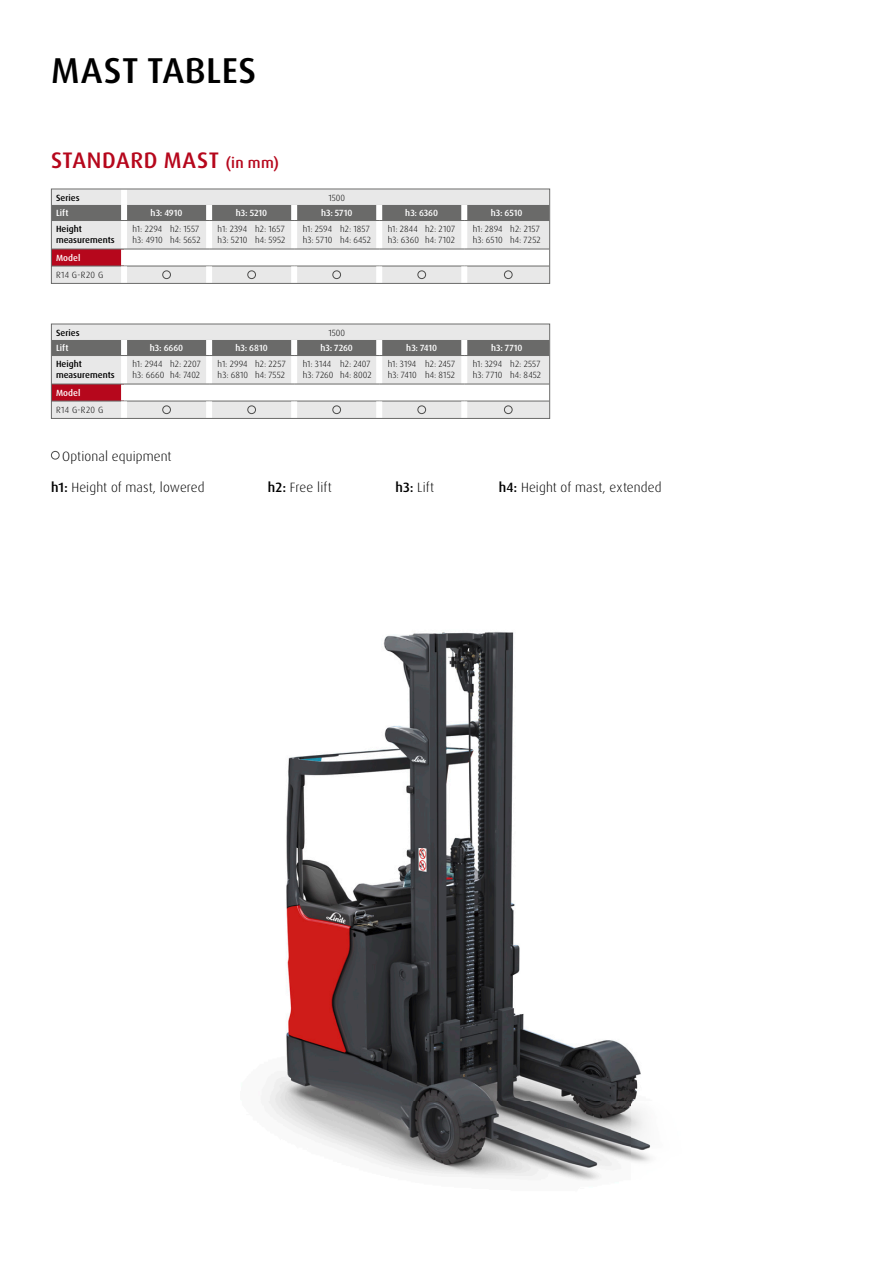
<style>
.page{position:relative;width:893px;height:1263px;background:#fff}
.page>*{position:absolute;margin:0;border:0;box-sizing:border-box;transform-origin:0 0}
.t1{font:500 36px "Dax Pro";letter-spacing:.015em;color:#000}
.t2{font:500 22.5px "Dax Pro";letter-spacing:.025em;color:#b6071c}
.t3{font:300 13.5px "Dax Pro";letter-spacing:.005em;color:#000}
.t4{font:300 9px/10.8px "Dax Pro";letter-spacing:.01em;color:#000}
.t5{font:500 9px "Dax Pro";color:#fff}
.t6{font:500 9px/10.8px "Dax Pro";letter-spacing:.005em;color:#000}
.s1{font-size:15px}
.s2{font-weight:500}
</style>
<div class="page">
<div style="left:51px;top:451px;width:9px;height:8px;border:1px solid #4c4c4b;border-radius:50%"></div>
<svg style="left:53px;top:191px;width:495px;height:91px;background:#d3cfcf"></svg>
<div style="left:121px;top:189px;width:6px;height:16px;background:#fff"></div>
<div style="left:121px;top:205px;width:6px;height:15px;background:#fff"></div>
<div style="left:206px;top:205px;width:6px;height:15px;background:#fff"></div>
<div style="left:291px;top:205px;width:6px;height:15px;background:#fff"></div>
<div style="left:376px;top:205px;width:6px;height:15px;background:#fff"></div>
<div style="left:461px;top:205px;width:6px;height:15px;background:#fff"></div>
<div style="left:121px;top:221px;width:6px;height:28px;background:#fff"></div>
<div style="left:206px;top:221px;width:6px;height:28px;background:#fff"></div>
<div style="left:291px;top:221px;width:6px;height:28px;background:#fff"></div>
<div style="left:376px;top:221px;width:6px;height:28px;background:#fff"></div>
<div style="left:461px;top:221px;width:6px;height:28px;background:#fff"></div>
<div style="left:121px;top:249px;width:6px;height:17px;background:#fff"></div>
<div style="left:206px;top:249px;width:6px;height:17px;background:#fff"></div>
<div style="left:291px;top:249px;width:6px;height:17px;background:#fff"></div>
<div style="left:376px;top:249px;width:6px;height:17px;background:#fff"></div>
<div style="left:461px;top:249px;width:6px;height:17px;background:#fff"></div>
<hr style="left:52px;top:220px;width:72px;height:1px;background:#6a6a69">
<hr style="left:124px;top:220px;width:85px;height:1px;background:#6a6a69">
<hr style="left:209px;top:220px;width:85px;height:1px;background:#6a6a69">
<hr style="left:294px;top:220px;width:85px;height:1px;background:#6a6a69">
<hr style="left:379px;top:220px;width:85px;height:1px;background:#6a6a69">
<hr style="left:464px;top:220px;width:85px;height:1px;background:#6a6a69">
<hr style="left:52px;top:249px;width:72px;height:1px;background:#6a6a69">
<hr style="left:124px;top:249px;width:85px;height:1px;background:#6a6a69">
<hr style="left:209px;top:249px;width:85px;height:1px;background:#6a6a69">
<hr style="left:294px;top:249px;width:85px;height:1px;background:#6a6a69">
<hr style="left:379px;top:249px;width:85px;height:1px;background:#6a6a69">
<hr style="left:464px;top:249px;width:85px;height:1px;background:#6a6a69">
<hr style="left:52px;top:266px;width:72px;height:1px;background:#6a6a69">
<hr style="left:124px;top:266px;width:85px;height:1px;background:#6a6a69">
<hr style="left:209px;top:266px;width:85px;height:1px;background:#6a6a69">
<hr style="left:294px;top:266px;width:85px;height:1px;background:#6a6a69">
<hr style="left:379px;top:266px;width:85px;height:1px;background:#6a6a69">
<hr style="left:464px;top:266px;width:85px;height:1px;background:#6a6a69">
<div style="left:206px;top:266px;width:6px;height:17px;background:#fff"></div>
<div style="left:291px;top:266px;width:6px;height:17px;background:#fff"></div>
<div style="left:376px;top:266px;width:6px;height:17px;background:#fff"></div>
<div style="left:461px;top:266px;width:6px;height:17px;background:#fff"></div>
<div style="left:121px;top:266px;width:6px;height:17px;background:#fff"></div>
<div style="left:162px;top:270px;width:9px;height:9px;border:1px solid #4c4c4b;border-radius:50%"></div>
<div style="left:247px;top:270px;width:9px;height:9px;border:1px solid #4c4c4b;border-radius:50%"></div>
<div style="left:332px;top:270px;width:9px;height:9px;border:1px solid #4c4c4b;border-radius:50%"></div>
<div style="left:417px;top:270px;width:9px;height:9px;border:1px solid #4c4c4b;border-radius:50%"></div>
<div style="left:504px;top:270px;width:8px;height:9px;border:1px solid #4c4c4b;border-radius:50%"></div>
<div style="left:51px;top:189px;width:499px;height:95px;border:1px solid #6a6a69"></div>
<svg style="left:53px;top:326px;width:495px;height:91px;background:#d3cecf"></svg>
<div style="left:121px;top:340px;width:6px;height:15px;background:#fff"></div>
<div style="left:206px;top:340px;width:6px;height:15px;background:#fff"></div>
<div style="left:291px;top:340px;width:6px;height:15px;background:#fff"></div>
<div style="left:376px;top:340px;width:6px;height:15px;background:#fff"></div>
<div style="left:461px;top:340px;width:6px;height:15px;background:#fff"></div>
<div style="left:121px;top:356px;width:6px;height:28px;background:#fff"></div>
<div style="left:206px;top:356px;width:6px;height:28px;background:#fff"></div>
<div style="left:291px;top:356px;width:6px;height:28px;background:#fff"></div>
<div style="left:376px;top:356px;width:6px;height:28px;background:#fff"></div>
<div style="left:461px;top:356px;width:6px;height:28px;background:#fff"></div>
<div style="left:121px;top:384px;width:6px;height:17px;background:#fff"></div>
<div style="left:206px;top:384px;width:6px;height:17px;background:#fff"></div>
<div style="left:291px;top:384px;width:6px;height:17px;background:#fff"></div>
<div style="left:376px;top:384px;width:6px;height:17px;background:#fff"></div>
<div style="left:461px;top:384px;width:6px;height:17px;background:#fff"></div>
<hr style="left:52px;top:355px;width:72px;height:1px;background:#6a6a69">
<hr style="left:124px;top:355px;width:85px;height:1px;background:#6a6a69">
<hr style="left:209px;top:355px;width:85px;height:1px;background:#6a6a69">
<hr style="left:294px;top:355px;width:85px;height:1px;background:#6a6a69">
<hr style="left:379px;top:355px;width:85px;height:1px;background:#6a6a69">
<hr style="left:464px;top:355px;width:85px;height:1px;background:#6a6a69">
<hr style="left:52px;top:384px;width:72px;height:1px;background:#6a6a69">
<hr style="left:124px;top:384px;width:85px;height:1px;background:#6a6a69">
<hr style="left:209px;top:384px;width:85px;height:1px;background:#6a6a69">
<hr style="left:294px;top:384px;width:85px;height:1px;background:#6a6a69">
<hr style="left:379px;top:384px;width:85px;height:1px;background:#6a6a69">
<hr style="left:464px;top:384px;width:85px;height:1px;background:#6a6a69">
<hr style="left:52px;top:401px;width:72px;height:1px;background:#6a6a69">
<hr style="left:124px;top:401px;width:85px;height:1px;background:#6a6a69">
<hr style="left:209px;top:401px;width:85px;height:1px;background:#6a6a69">
<hr style="left:294px;top:401px;width:85px;height:1px;background:#6a6a69">
<hr style="left:379px;top:401px;width:85px;height:1px;background:#6a6a69">
<hr style="left:464px;top:401px;width:85px;height:1px;background:#6a6a69">
<div style="left:121px;top:401px;width:6px;height:17px;background:#fff"></div>
<div style="left:206px;top:401px;width:6px;height:17px;background:#fff"></div>
<div style="left:291px;top:401px;width:6px;height:17px;background:#fff"></div>
<div style="left:376px;top:401px;width:6px;height:17px;background:#fff"></div>
<div style="left:461px;top:401px;width:6px;height:17px;background:#fff"></div>
<div style="left:162px;top:405px;width:9px;height:9px;border:1px solid #4c4c4b;border-radius:50%"></div>
<div style="left:247px;top:405px;width:9px;height:9px;border:1px solid #4c4c4b;border-radius:50%"></div>
<div style="left:332px;top:405px;width:9px;height:9px;border:1px solid #4c4c4b;border-radius:50%"></div>
<div style="left:417px;top:405px;width:9px;height:9px;border:1px solid #4c4c4b;border-radius:50%"></div>
<div style="left:504px;top:405px;width:8px;height:9px;border:1px solid #4c4c4b;border-radius:50%"></div>
<div style="left:51px;top:324px;width:499px;height:95px;border:1px solid #6a6a69"></div>
<img style="left:261px;top:631px;width:390px;height:550px">
<h1 class="t1" style="left:51px;top:47px;width:207px">MAST TABLES</h1>
<h2 class="t2" style="left:51px;top:146px;width:229px">STANDARD MAST <span class="s1">(in mm)</span></h2>
<p class="t6" style="left:56px;top:192px;width:25px">Series</p>
<p class="t4" style="left:328px;top:192px;width:18px">1500</p>
<p class="t5" style="left:56px;top:207px;width:14px">Lift</p>
<p class="t5" style="left:151px;top:207px;width:33px">h3: 4910</p>
<p class="t5" style="left:236px;top:207px;width:33px">h3: 5210</p>
<p class="t5" style="left:321px;top:207px;width:33px">h3: 5710</p>
<p class="t5" style="left:405px;top:207px;width:34px">h3: 6360</p>
<p class="t5" style="left:491px;top:207px;width:33px">h3: 6510</p>
<p class="t6" style="left:56px;top:223px;width:60px">Height measurements</p>
<p class="t4" style="left:133px;top:223px;width:70px">h1: 2294 h2: 1557 h3: 4910 h4: 5652</p>
<p class="t4" style="left:218px;top:223px;width:69px">h1: 2394 h2: 1657 h3: 5210 h4: 5952</p>
<p class="t4" style="left:303px;top:223px;width:70px">h1: 2594 h2: 1857 h3: 5710 h4: 6452</p>
<p class="t4" style="left:388px;top:223px;width:69px">h1: 2844 h2: 2107 h3: 6360 h4: 7102</p>
<p class="t4" style="left:473px;top:223px;width:69px">h1: 2894 h2: 2157 h3: 6510 h4: 7252</p>
<p class="t5" style="left:56px;top:252px;width:26px">Model</p>
<p class="t4" style="left:56px;top:270px;width:49px">R14 G-R20 G</p>
<p class="t6" style="left:56px;top:327px;width:25px">Series</p>
<p class="t4" style="left:328px;top:327px;width:18px">1500</p>
<p class="t5" style="left:56px;top:342px;width:14px">Lift</p>
<p class="t5" style="left:150px;top:342px;width:35px">h3: 6660</p>
<p class="t5" style="left:236px;top:342px;width:34px">h3: 6810</p>
<p class="t5" style="left:320px;top:342px;width:34px">h3: 7260</p>
<p class="t5" style="left:406px;top:342px;width:32px">h3: 7410</p>
<p class="t5" style="left:491px;top:342px;width:33px">h3: 7710</p>
<p class="t6" style="left:56px;top:358px;width:60px">Height measurements</p>
<p class="t4" style="left:133px;top:358px;width:70px">h1: 2944 h2: 2207 h3: 6660 h4: 7402</p>
<p class="t4" style="left:218px;top:358px;width:70px">h1: 2994 h2: 2257 h3: 6810 h4: 7552</p>
<p class="t4" style="left:303px;top:358px;width:70px">h1: 3144 h2: 2407 h3: 7260 h4: 8002</p>
<p class="t4" style="left:388px;top:358px;width:69px">h1: 3194 h2: 2457 h3: 7410 h4: 8152</p>
<p class="t4" style="left:473px;top:358px;width:70px">h1: 3294 h2: 2557 h3: 7710 h4: 8452</p>
<p class="t5" style="left:56px;top:387px;width:26px">Model</p>
<p class="t4" style="left:56px;top:405px;width:49px">R14 G-R20 G</p>
<h3 class="t3" style="left:62px;top:447px;width:111px">Optional equipment</h3>
<h3 class="t3" style="left:51px;top:479px;width:155px"><span class="s2">h1:</span> Height of mast, lowered</h3>
<h3 class="t3" style="left:268px;top:479px;width:65px"><span class="s2">h2:</span> Free lift</h3>
<h3 class="t3" style="left:395px;top:479px;width:40px"><span class="s2">h3:</span> Lift</h3>
<h3 class="t3" style="left:499px;top:479px;width:164px"><span class="s2">h4:</span> Height of mast, extended</h3>
</div>
